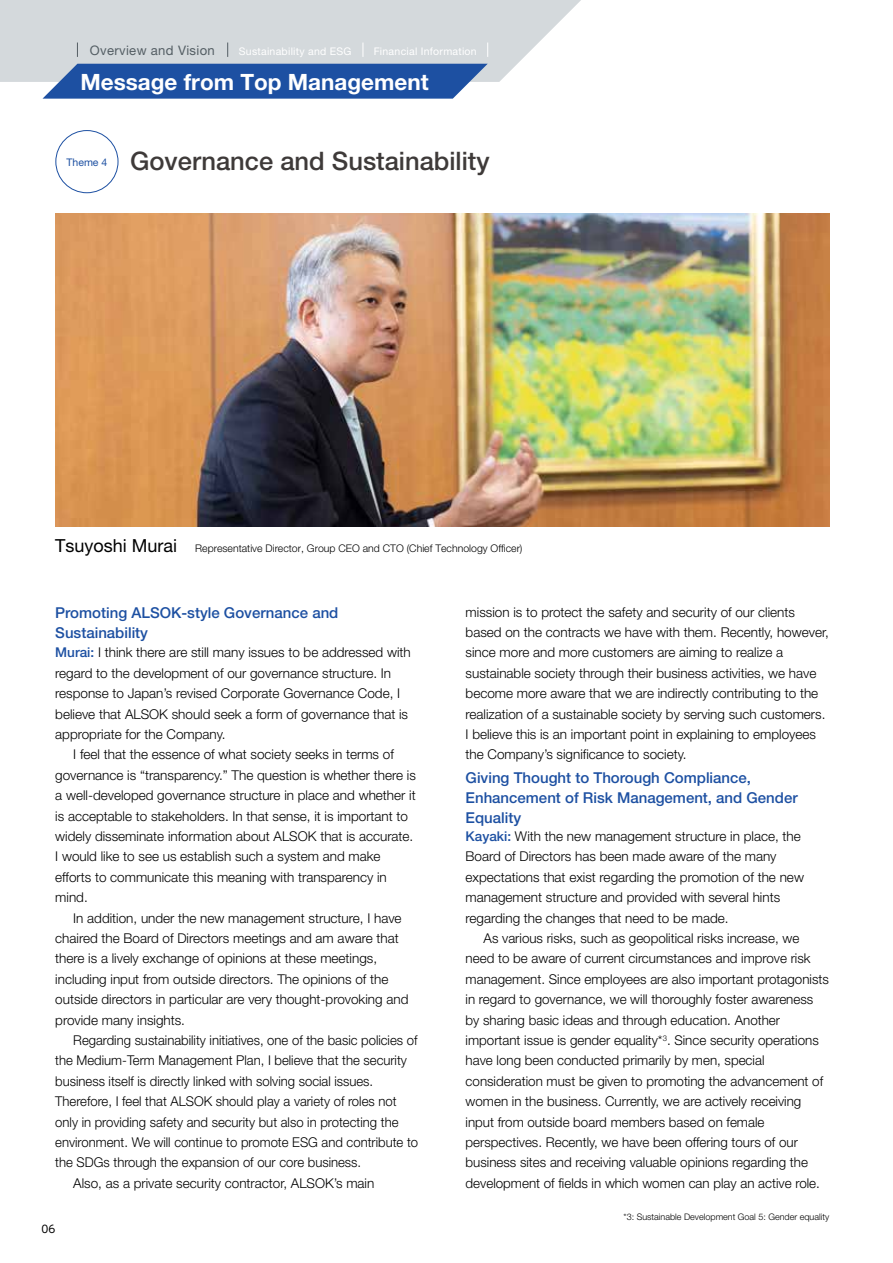
<style>
.page{position:relative;width:893px;height:1263px;background:#fff}
.page>*{position:absolute;margin:0;border:0;box-sizing:border-box;transform-origin:0 0}
.t1{font:500 25.5px "Helvetica Neue";color:#3e3a39}
.t2{font:700 22.5px "Helvetica Neue";color:#fff}
.t3{font:500 15px/20.4px "Helvetica Neue";color:#1d50a2}
.t4{font:300 13.5px/20.4px "Helvetica Neue";color:#000}
.t5{font:13.2px "Helvetica Neue";letter-spacing:.025em;color:#545e64}
.t6{font:300 10.5px "Helvetica Neue";color:#000}
.t7{font:10.5px "Helvetica Neue";letter-spacing:.025em;color:#fff}
.t8{font:10.5px "Helvetica Neue";color:#1d50a2}
.t9{font:10.5px "UD Shin Go Pro";color:#000}
.t10{font:300 9px "Helvetica Neue";color:#000}
.s1{font-weight:400;font-size:18px}
.s2{font-weight:500;color:#1d50a2}
</style>
<div class="page">
<svg style="left:0;top:0;width:581px;height:82px;background:#d7dbde"></svg>
<svg style="left:43px;top:64px;width:445px;height:35px;background:#2f5ea8"></svg>
<div style="left:55px;top:130px;width:63px;height:63px;border:1px solid #1d50a2;border-radius:50%"></div>
<img style="left:55px;top:213px;width:774px;height:314px">
<svg style="left:487px;top:43px;width:1px;height:14px"></svg>
<svg style="left:363px;top:43px;width:1px;height:14px"></svg>
<svg style="left:227px;top:43px;width:1px;height:14px"></svg>
<svg style="left:77px;top:43px;width:1px;height:14px"></svg>
<p class="t5" style="left:90px;top:42px;width:127px">Overview and Vision</p>
<p class="t7" style="left:239px;top:45px;width:114px">Sustainability and ESG</p>
<p class="t7" style="left:374px;top:45px;width:105px">Financial Information</p>
<h2 class="t2" style="left:80px;top:68px;width:350px">Message from Top Management</h2>
<p class="t8" style="left:67px;top:156px;width:42px">Theme 4</p>
<h1 class="t1" style="left:130px;top:146px;width:361px">Governance and Sustainability</h1>
<p class="t6" style="left:55px;top:542px;width:469px"><span class="s1">Tsuyoshi Murai</span> Representative Director, Group CEO and CTO (Chief Technology Officer)</p>
<p class="t3" style="left:55px;top:602px;width:285px">Promoting ALSOK-style Governance and<br>Sustainability</p>
<p class="t4" style="left:55px;top:642px;width:357px"><span class="s2">Murai:</span> I think there are still many issues to be addressed with regard to the development of our governance structure. In response to Japan’s revised Corporate Governance Code, I believe that ALSOK should seek a form of governance that is appropriate for the Company.</p>
<p class="t4" style="left:55px;top:744px;width:362px;text-indent:18px">I feel that the essence of what society seeks in terms of governance is “transparency.” The question is whether there is a well-developed governance structure in place and whether it is acceptable to stakeholders. In that sense, it is important to widely disseminate information about ALSOK that is accurate.<br>I would like to see us establish such a system and make efforts to communicate this meaning with transparency in mind.</p>
<p class="t4" style="left:55px;top:907px;width:355px;text-indent:18px">In addition, under the new management structure, I have chaired the Board of Directors meetings and am aware that there is a lively exchange of opinions at these meetings, including input from outside directors. The opinions of the outside directors in particular are very thought-provoking and provide many insights.</p>
<p class="t4" style="left:73px;top:1030px;width:346px">Regarding sustainability initiatives, one of the basic policies of</p>
<p class="t4" style="left:55px;top:1050px;width:353px">the Medium-Term Management Plan, I believe that the security</p>
<p class="t4" style="left:55px;top:1070px;width:319px">business itself is directly linked with solving social issues.</p>
<p class="t4" style="left:55px;top:1091px;width:343px">Therefore, I feel that ALSOK should play a variety of roles not</p>
<p class="t4" style="left:55px;top:1111px;width:345px">only in providing safety and security but also in protecting the</p>
<p class="t4" style="left:55px;top:1132px;width:364px">environment. We will continue to promote ESG and contribute to</p>
<p class="t4" style="left:55px;top:1152px;width:307px">the SDGs through the expansion of our core business.</p>
<p class="t4" style="left:73px;top:1172px;width:303px">Also, as a private security contractor, ALSOK’s main</p>
<p class="t9" style="left:41px;top:1221px;width:15px">06</p>
<p class="t4" style="left:466px;top:601px;width:365px">mission is to protect the safety and security of our clients based on the contracts we have with them. Recently, however, since more and more customers are aiming to realize a sustainable society through their business activities, we have become more aware that we are indirectly contributing to the realization of a sustainable society by serving such customers.<br>I believe this is an important point in explaining to employees the Company’s significance to society.</p>
<p class="t3" style="left:466px;top:767px;width:334px">Giving Thought to Thorough Compliance,<br>Enhancement of Risk Management, and Gender<br>Equality</p>
<p class="t4" style="left:466px;top:826px;width:340px"><span class="s2">Kayaki:</span> With the new management structure in place, the Board of Directors has been made aware of the many expectations that exist regarding the promotion of the new management structure and provided with several hints regarding the changes that need to be made.</p>
<p class="t4" style="left:466px;top:928px;width:365px;text-indent:18px">As various risks, such as geopolitical risks increase, we need to be aware of current circumstances and improve risk management. Since employees are also important protagonists in regard to governance, we will thoroughly foster awareness by sharing basic ideas and through education. Another important issue is gender equality*<sup>3</sup>. Since security operations have long been conducted primarily by men, special consideration must be given to promoting the advancement of women in the business. Currently, we are actively receiving input from outside board members based on female perspectives. Recently, we have been offering tours of our business sites and receiving valuable opinions regarding the development of fields in which women can play an active role.</p>
<p class="t10" style="left:624px;top:1212px;width:207px">*3: Sustainable Development Goal 5: Gender equality</p>
</div>
